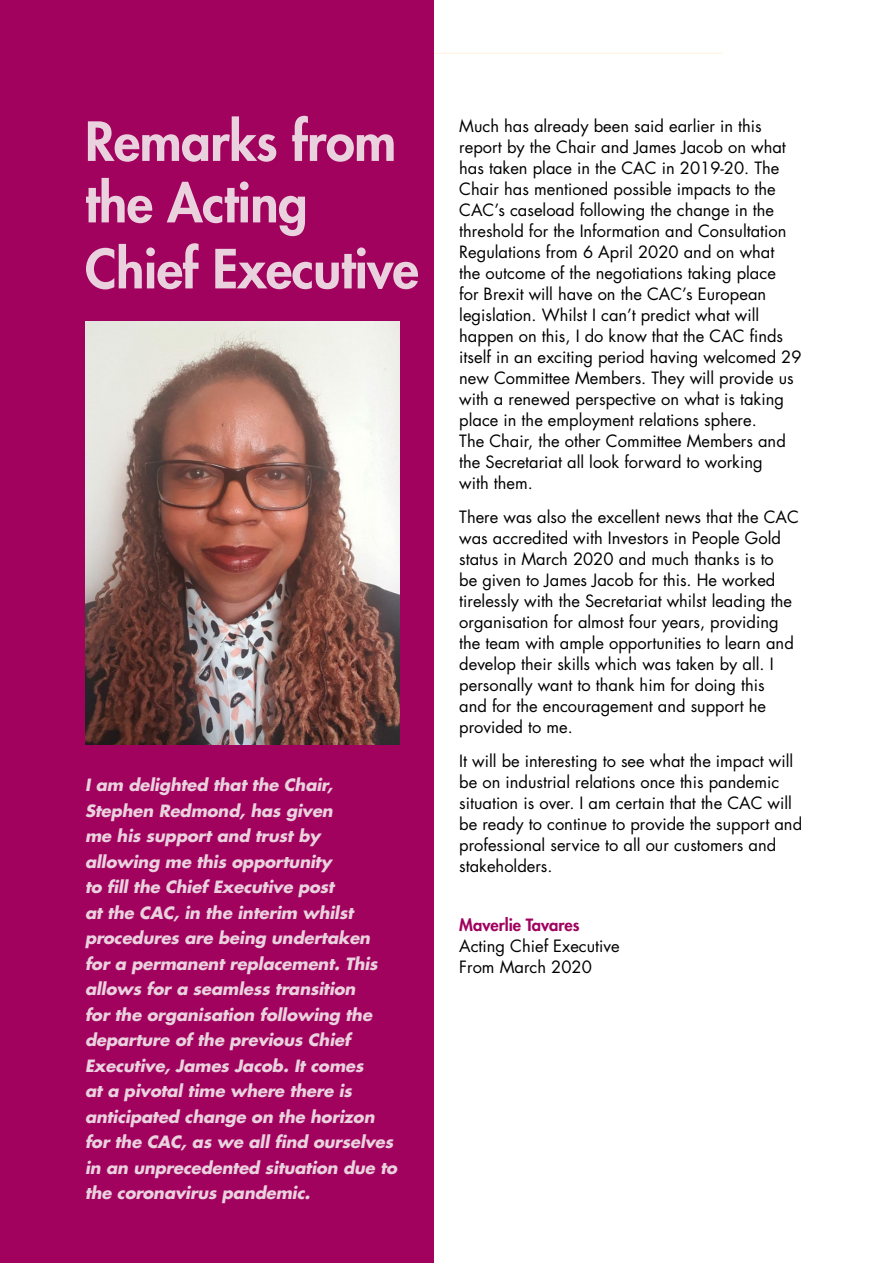
<style>
.page{position:relative;width:893px;height:1263px;background:#fff}
.page>*{position:absolute;margin:0;border:0;box-sizing:border-box;transform-origin:0 0}
.Chapter_Head{font:800 52.5px/61.5px "Futura LT";letter-spacing:-.01em;color:#ead1de}
.Main_Text{font:16.5px/21px "Futura LT";color:#000}
.Intro_para{font:italic 700 16.5px/25.5px "Futura LT";letter-spacing:-.01em;color:#ead1de}
.Main_Text-2{font:800 16.5px "Futura LT";color:#a0025e}
</style>
<div class="page">
<div style="left:0;top:0;width:434px;height:1263px;background:#a0025e"></div>
<img style="left:85px;top:321px;width:315px;height:423px">
<p class="Chapter_Head" style="left:85px;top:110px;width:313px">Remarks from the Acting</p>
<p class="Chapter_Head" style="left:85px;top:237px;width:335px">Chief Executive</p>
<p class="Intro_para" style="left:85px;top:772px;width:313px">I am delighted that the Chair,<br>Stephen Redmond, has given<br>me his support and trust by allowing me this opportunity<br>to fill the Chief Executive post<br>at the CAC, in the interim whilst procedures are being undertaken for a permanent replacement. This allows for a seamless transition<br>for the organisation following the departure of the previous Chief<br>Executive, James Jacob. It comes<br>at a pivotal time where there is anticipated change on the horizon for the CAC, as we all find ourselves in an unprecedented situation due to the coronavirus pandemic.</p>
<p class="Main_Text" style="left:459px;top:115px;width:344px">Much has already been said earlier in this report by the Chair and James Jacob on what has taken place in the CAC in 2019-20. The Chair has mentioned possible impacts to the CAC’s caseload following the change in the threshold for the Information and Consultation Regulations from 6 April 2020 and on what<br>the outcome of the negotiations taking place<br>for Brexit will have on the CAC’s European legislation. Whilst I can’t predict what will happen on this, I do know that the CAC finds itself in an exciting period having welcomed 29 new Committee Members. They will provide us with a renewed perspective on what is taking place in the employment relations sphere.<br>The Chair, the other Committee Members and the Secretariat all look forward to working<br>with them.</p>
<p class="Main_Text" style="left:459px;top:506px;width:341px">There was also the excellent news that the CAC was accredited with Investors in People Gold status in March 2020 and much thanks is to<br>be given to James Jacob for this. He worked tirelessly with the Secretariat whilst leading the organisation for almost four years, providing the team with ample opportunities to learn and develop their skills which was taken by all. I personally want to thank him for doing this<br>and for the encouragement and support he provided to me.</p>
<p class="Main_Text" style="left:459px;top:750px;width:344px">It will be interesting to see what the impact will be on industrial relations once this pandemic situation is over. I am certain that the CAC will be ready to continue to provide the support and professional service to all our customers and stakeholders.</p>
<p class="Main_Text-2" style="left:459px;top:914px;width:122px">Maverlie Tavares</p>
<p class="Main_Text" style="left:459px;top:935px;width:162px">Acting Chief Executive<br>From March 2020</p>
</div>
